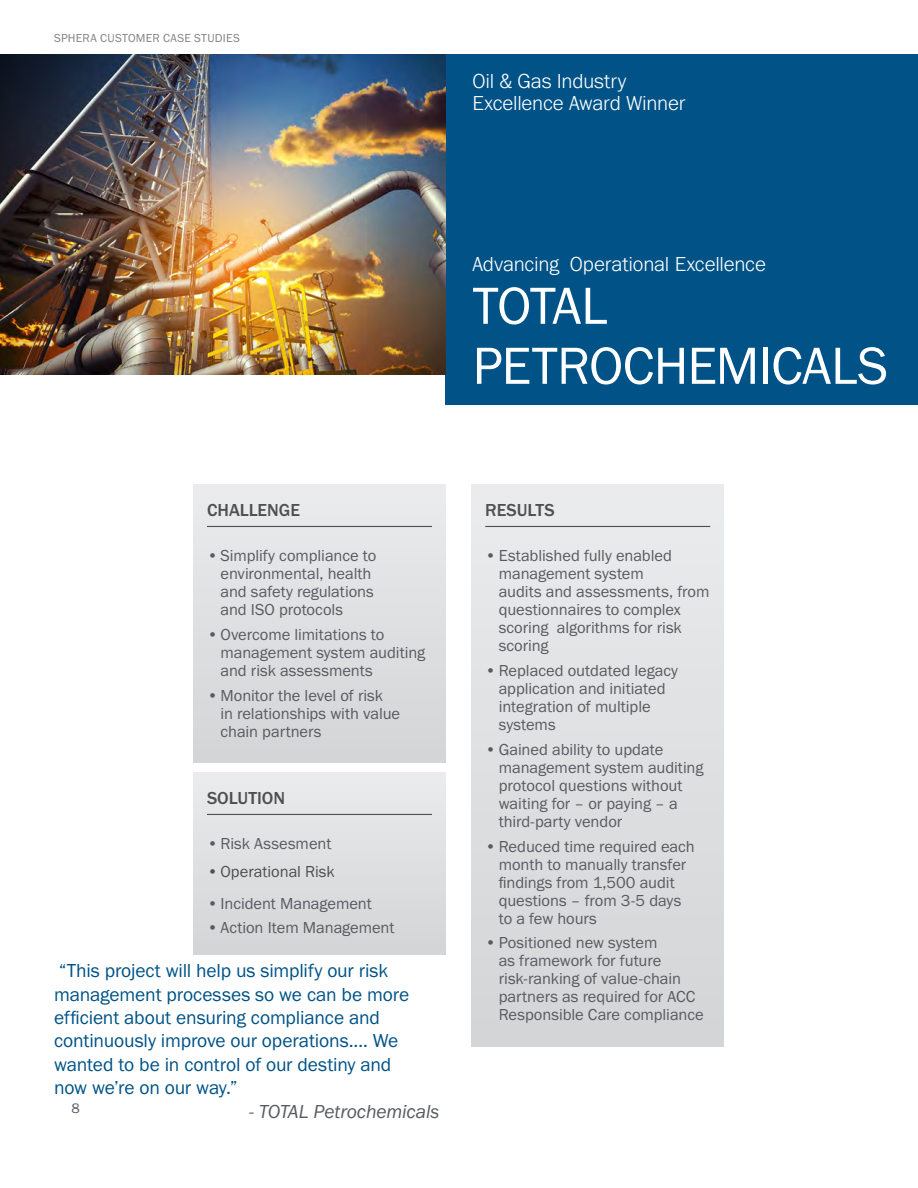
<style>
.page{position:relative;width:918px;height:1188px;background:#fff}
.page>*{position:absolute;margin:0;border:0;box-sizing:border-box;transform-origin:0 0}
.Cover_title{font:54px/60px "Franklin Gothic URW Boo";letter-spacing:-.015em;color:#fff}
.Subhead{font:300 21px/22.5px "Franklin Gothic URW";letter-spacing:-.01em;color:#fff}
.Footnotes{font:19.5px/23.4px "Franklin Gothic URW Boo";letter-spacing:-.01em;color:#015387}
.Footnotes-2{font:19.5px "Franklin Gothic URW Boo Ita";letter-spacing:-.005em;color:#575b60}
.Sidebar_header{font:500 18px "Franklin Gothic URW";color:#4e4f50}
.t1{font:16.5px/18px "Franklin Gothic URW Boo";letter-spacing:-.005em;color:#575b60}
.t2{font:16.5px "Franklin Gothic URW Boo";letter-spacing:-.005em;color:#4e4f50}
.t3{font:14.25px "Franklin Gothic URW Boo";color:#575b60}
.t4{font:12px "Franklin Gothic URW Boo";letter-spacing:.02em;color:#808285}
</style>
<div class="page">
<div style="left:446px;top:54px;width:472px;height:351px;background:#015387"></div>
<img style="left:0;top:54px;width:446px;height:321px">
<div style="left:194px;top:484px;width:252px;height:279px;background:#dfe0e2"></div>
<hr style="left:207px;top:526px;width:225px;height:1px;background:#4e4f50">
<div style="left:472px;top:484px;width:252px;height:563px;background:#dfe0e2"></div>
<hr style="left:485px;top:526px;width:225px;height:1px;background:#4e4f50">
<div style="left:194px;top:772px;width:252px;height:182px;background:#dfe0e2"></div>
<hr style="left:207px;top:814px;width:225px;height:1px;background:#4e4f50">
<p class="t4" style="left:54px;top:30px;width:187px">SPHERA CUSTOMER CASE STUDIES</p>
<p class="Subhead" style="left:472px;top:69px;width:215px">Oil &amp; Gas Industry<br>Excellence Award Winner</p>
<p class="Subhead" style="left:472px;top:252px;width:295px">Advancing Operational Excellence</p>
<p class="Cover_title" style="left:472px;top:275px;width:417px">TOTAL<br>PETROCHEMICALS</p>
<p class="Sidebar_header" style="left:207px;top:499px;width:95px">CHALLENGE</p>
<p class="t1" style="left:220px;top:547px;width:157px;text-indent:-14px">•Simplify compliance to environmental, health and safety regulations and ISO protocols</p>
<p class="t1" style="left:220px;top:625px;width:206px;text-indent:-14px">•Overcome limitations to management system auditing and risk assessments</p>
<p class="t1" style="left:220px;top:686px;width:181px;text-indent:-14px">• Monitor the level of risk<br>in relationships with value chain partners</p>
<p class="Sidebar_header" style="left:207px;top:787px;width:80px">SOLUTION</p>
<p class="t1" style="left:207px;top:835px;width:126px">•Risk Assesment</p>
<p class="t2" style="left:207px;top:861px;width:129px">•Operational Risk</p>
<p class="t1" style="left:207px;top:894px;width:166px">• Incident Management</p>
<p class="t1" style="left:207px;top:919px;width:189px">• Action Item Management</p>
<p class="Footnotes" style="left:54px;top:959px;width:357px">“This project will help us simplify our risk management processes so we can be more efficient about ensuring compliance and continuously improve our operations.… We wanted to be in control of our destiny and now we’re on our way.”</p>
<p class="Footnotes-2" style="left:249px;top:1099px;width:192px">- TOTAL Petrochemicals</p>
<p class="t3" style="left:71px;top:1100px;width:10px">8</p>
<p class="Sidebar_header" style="left:485px;top:499px;width:71px">RESULTS</p>
<p class="t1" style="left:499px;top:547px;width:212px;text-indent:-14px">•Established fully enabled management system<br>audits and assessments, from questionnaires to complex scoring algorithms for risk scoring</p>
<p class="t1" style="left:499px;top:661px;width:181px;text-indent:-14px">•Replaced outdated legacy application and initiated integration of multiple systems</p>
<p class="t1" style="left:499px;top:740px;width:206px;text-indent:-14px">• Gained ability to update management system auditing protocol questions without waiting for – or paying – a third-party vendor</p>
<p class="t1" style="left:499px;top:837px;width:198px;text-indent:-14px">•Reduced time required each month to manually transfer findings from 1,500 audit questions – from 3-5 days to a few hours</p>
<p class="t1" style="left:499px;top:934px;width:207px;text-indent:-14px">• Positioned new system<br>as framework for future risk-ranking of value-chain partners as required for ACC<br>Responsible Care compliance</p>
</div>
